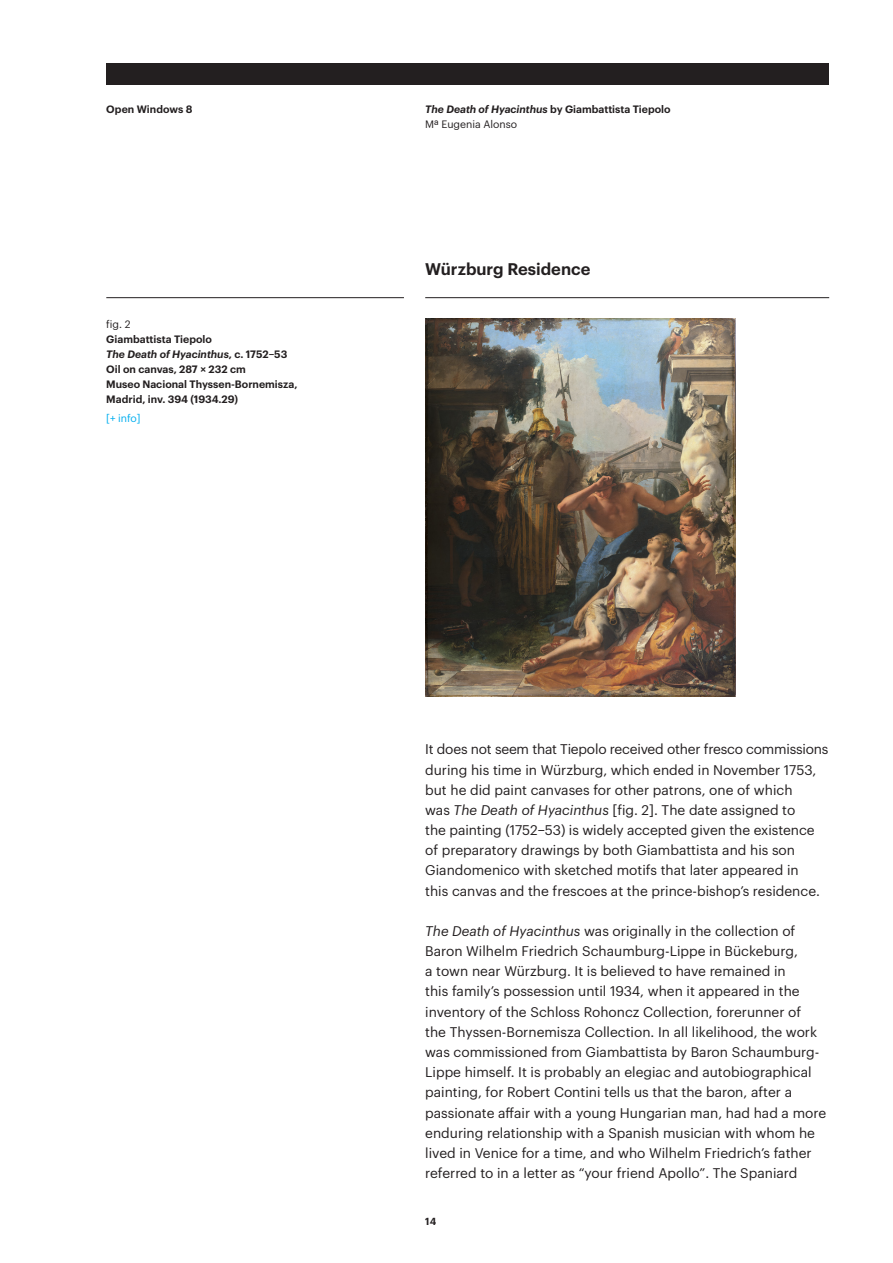
<style>
.page{position:relative;width:893px;height:1263px;background:#fff}
.page>*{position:absolute;margin:0;border:0;box-sizing:border-box;transform-origin:0 0}
.t1{font:600 16.5px "Graphik";color:#231f20}
.t2{font:13.65px/20.2px "Graphik";color:#231f20}
.t3{font:600 10.5px/15px "Graphik";color:#231f20}
.t4{font:10.5px "Graphik";color:#00aeef}
.t5{font:10.5px "Graphik";color:#231f20}
.t6{font:600 10.05px "Graphik";color:#231f20}
.s1{font-style:italic}
.s2{font-weight:400}
</style>
<div class="page">
<div style="left:106px;top:64px;width:723px;height:21px;background:#231f20"></div>
<hr style="left:425px;top:297px;width:404px;height:1px;background:#231f20">
<hr style="left:106px;top:297px;width:298px;height:1px;background:#231f20">
<img style="left:425px;top:319px;width:310px;height:378px">
<p class="t3" style="left:106px;top:100px;width:88px">Open Windows 8</p>
<p class="t3" style="left:425px;top:100px;width:247px"><span class="s1">The Death of Hyacinthus</span> by Giambattista Tiepolo<br><span class="s2">Mª Eugenia Alonso</span></p>
<p class="t5" style="left:106px;top:316px;width:26px">fig. 2</p>
<p class="t3" style="left:106px;top:330px;width:193px">Giambattista Tiepolo<br><span class="s1">The Death of Hyacinthus</span>, c. 1752–53<br>Oil on canvas, 287 232 cm<br>Museo Nacional Thyssen-Bornemisza,<br>Madrid, inv. 394 (1934.29)</p>
<p class="t4" style="left:106px;top:410px;width:36px">[+ info]</p>
<p class="t1" style="left:425px;top:256px;width:167px">Würzburg Residence</p>
<p class="t2" style="left:425px;top:738px;width:405px">It does not seem that Tiepolo received other fresco commissions during his time in Würzburg, which ended in November 1753, but he did paint canvases for other patrons, one of which<br>was <span class="s1">The Death of Hyacinthus</span> [fig. 2]. The date assigned to<br>the painting (1752–53) is widely accepted given the existence of preparatory drawings by both Giambattista and his son Giandomenico with sketched motifs that later appeared in<br>this canvas and the frescoes at the prince-bishop’s residence.</p>
<p class="t2" style="left:425px;top:920px;width:402px"><span class="s1">The Death of Hyacinthus</span> was originally in the collection of Baron Wilhelm Friedrich Schaumburg-Lippe in Bückeburg,<br>a town near Würzburg. It is believed to have remained in<br>this family’s possession until 1934, when it appeared in the inventory of the Schloss Rohoncz Collection, forerunner of<br>the Thyssen-Bornemisza Collection. In all likelihood, the work was commissioned from Giambattista by Baron Schaumburg-Lippe himself. It is probably an elegiac and autobiographical painting, for Robert Contini tells us that the baron, after a passionate affair with a young Hungarian man, had had a more enduring relationship with a Spanish musician with whom he lived in Venice for a time, and who Wilhelm Friedrich’s father referred to in a letter as “your friend Apollo”. The Spaniard</p>
<p class="t6" style="left:425px;top:1213px;width:13px">14</p>
</div>
